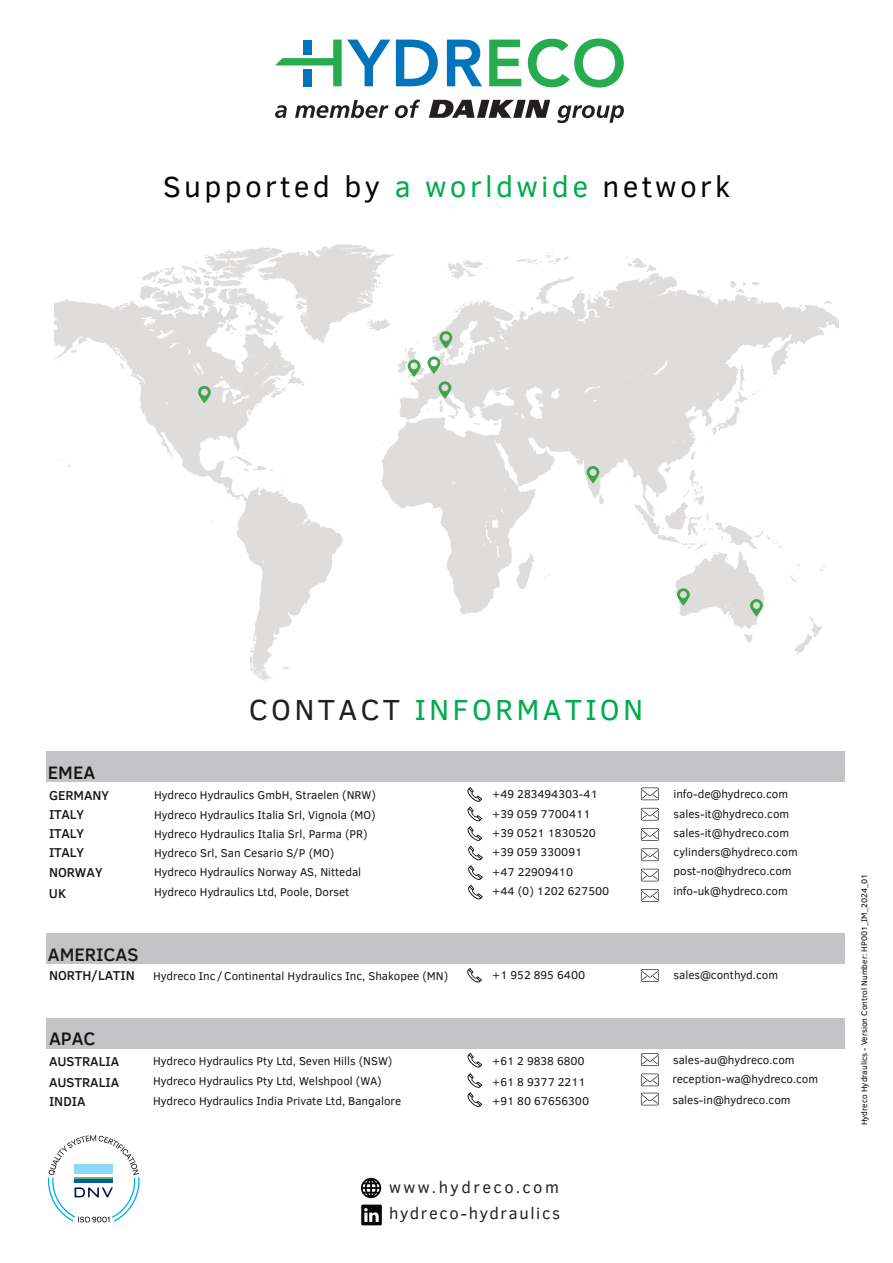
<style>
.page{position:relative;width:893px;height:1263px;background:#fff}
.page>*{position:absolute;margin:0;border:0;box-sizing:border-box;transform-origin:0 0}
.t1{font:29.85px "Clear Sans";letter-spacing:.11em;color:#080505}
.t2{font:29.85px "Clear Sans";letter-spacing:.11em;color:#00ab4e}
.t3{font:500 18.45px "Clear Sans";color:#1b1715}
.t4{font:16.5px "Clear Sans";letter-spacing:.1em;color:#25221d}
.t5{font:16.5px "Clear Sans";letter-spacing:.15em;color:#25221d}
.t6{font:500 13.2px/19.6px "Clear Sans";color:#1b1715;text-align:justify}
.t7{font:11.55px/19.2px "Clear Sans";color:#1b1715}
.t8{font:8.25px "Clear Sans";color:#080505}
.s1{color:#00ab4e}
.s2{color:#231f20}
</style>
<div class="page">
<svg style="left:467px;top:1053px;width:15px;height:14px"></svg>
<svg style="left:467px;top:1073px;width:15px;height:34px"></svg>
<div style="left:47px;top:934px;width:798px;height:30px;background:#c4c3c5"></div>
<svg style="left:467px;top:968px;width:15px;height:15px"></svg>
<svg style="left:54px;top:244px;width:785px;height:437px"></svg>
<svg style="left:677px;top:588px;width:13px;height:18px"></svg>
<svg style="left:750px;top:599px;width:13px;height:18px"></svg>
<svg style="left:587px;top:466px;width:12px;height:17px"></svg>
<svg style="left:438px;top:381px;width:13px;height:18px"></svg>
<svg style="left:428px;top:356px;width:12px;height:18px"></svg>
<svg style="left:439px;top:331px;width:13px;height:18px"></svg>
<svg style="left:408px;top:360px;width:12px;height:17px"></svg>
<svg style="left:198px;top:386px;width:13px;height:17px"></svg>
<svg style="left:361px;top:1178px;width:20px;height:20px"></svg>
<svg style="left:361px;top:1204px;width:21px;height:21px"></svg>
<svg style="left:641px;top:787px;width:18px;height:13px"></svg>
<svg style="left:641px;top:808px;width:18px;height:12px"></svg>
<svg style="left:641px;top:828px;width:18px;height:13px"></svg>
<svg style="left:641px;top:848px;width:18px;height:13px"></svg>
<svg style="left:641px;top:889px;width:18px;height:13px"></svg>
<svg style="left:641px;top:869px;width:18px;height:12px"></svg>
<svg style="left:467px;top:787px;width:16px;height:112px"></svg>
<svg style="left:641px;top:969px;width:18px;height:13px"></svg>
<svg style="left:641px;top:1053px;width:18px;height:13px"></svg>
<svg style="left:641px;top:1073px;width:18px;height:13px"></svg>
<svg style="left:641px;top:1093px;width:18px;height:12px"></svg>
<div style="left:47px;top:751px;width:798px;height:30px;background:#c4c3c5"></div>
<div style="left:47px;top:1018px;width:798px;height:30px;background:#c4c3c5"></div>
<svg style="left:275px;top:105px;width:12px;height:13px"></svg>
<svg style="left:295px;top:100px;width:93px;height:18px"></svg>
<svg style="left:395px;top:100px;width:25px;height:18px"></svg>
<svg style="left:557px;top:105px;width:67px;height:18px"></svg>
<svg style="left:429px;top:100px;width:121px;height:18px"></svg>
<svg style="left:275px;top:40px;width:115px;height:46px"></svg>
<svg style="left:396px;top:40px;width:42px;height:46px"></svg>
<svg style="left:447px;top:40px;width:35px;height:46px"></svg>
<svg style="left:489px;top:40px;width:32px;height:46px"></svg>
<svg style="left:528px;top:38px;width:96px;height:49px"></svg>
<svg style="left:48px;top:1135px;width:92px;height:87px"></svg>
<h1 class="t1" style="left:163px;top:166px;width:569px">Supported by <span class="s1">a worldwide</span> network</h1>
<h1 class="t2" style="left:249px;top:690px;width:396px"><span class="s2">CONTACT</span> INFORMATION</h1>
<h2 class="t3" style="left:48px;top:760px;width:49px">EMEA</h2>
<p class="t6" style="left:49px;top:785px;width:62px;text-align:left">GERMANY<br>ITALY<br>ITALY<br>ITALY<br>NORWAY<br>UK</p>
<p class="t7" style="left:154px;top:784px;width:223px;line-height:20.2px">Hydreco Hydraulics GmbH, Straelen (NRW)<br>Hydreco Hydraulics Italia Srl, Vignola (MO)</p>
<p class="t7" style="left:154px;top:824px;width:215px">Hydreco Hydraulics Italia Srl, Parma (PR)<br>Hydreco Srl, San Cesario S/P (MO)<br>Hydreco Hydraulics Norway AS, Nittedal Hydreco Hydraulics Ltd, Poole, Dorset</p>
<p class="t7" style="left:492px;top:785px;width:107px">+49 283494303-41 +39 059 7700411 +39 0521 1830520 +39 059 330091</p>
<p class="t7" style="left:492px;top:862px;width:119px">+47 22909410<br>+44 (0) 1202 627500</p>
<p class="t7" style="left:673px;top:785px;width:126px">info-de@hydreco.com sales-it@hydreco.com sales-it@hydreco.com cylinders@hydreco.com post-no@hydreco.com</p>
<p class="t7" style="left:673px;top:881px;width:116px">info-uk@hydreco.com</p>
<h2 class="t3" style="left:48px;top:941px;width:92px">AMERICAS</h2>
<p class="t6" style="left:49px;top:965px;width:87px">NORTH/LATIN</p>
<p class="t7" style="left:153px;top:966px;width:297px">Hydreco Inc/Continental Hydraulics Inc, Shakopee (MN)</p>
<p class="t7" style="left:492px;top:965px;width:95px">+1 952 895 6400</p>
<p class="t7" style="left:673px;top:965px;width:106px">sales@conthyd.com</p>
<h2 class="t3" style="left:49px;top:1026px;width:48px">APAC</h2>
<p class="t6" style="left:49px;top:1052px;width:72px">AUSTRALIA AUSTRALIA INDIA</p>
<p class="t7" style="left:153px;top:1052px;width:241px">Hydreco Hydraulics Pty Ltd, Seven Hills (NSW)<br>Hydreco Hydraulics Pty Ltd, Welshpool (WA)</p>
<p class="t7" style="left:153px;top:1091px;width:249px">Hydreco Hydraulics India Private Ltd, Bangalore</p>
<p class="t7" style="left:492px;top:1051px;width:95px;line-height:20.2px">+61 2 9838 6800 +61 8 9377 2211</p>
<p class="t7" style="left:492px;top:1091px;width:98px">+91 80 67656300</p>
<h3 class="t5" style="left:389px;top:1176px;width:171px">www.hydreco.com</h3>
<h3 class="t4" style="left:389px;top:1202px;width:173px">hydreco-hydraulics</h3>
<p class="t7" style="left:672px;top:1050px;width:147px;line-height:19.8px">sales-au@hydreco.com reception-wa@hydreco.com sales-in@hydreco.com</p>
<p class="t8" style="left:859px;top:1125px;width:253px;rotate:-90deg">Hydreco Hydraulics - Version Control Number: HP001_IM_2024_01</p>
</div>
